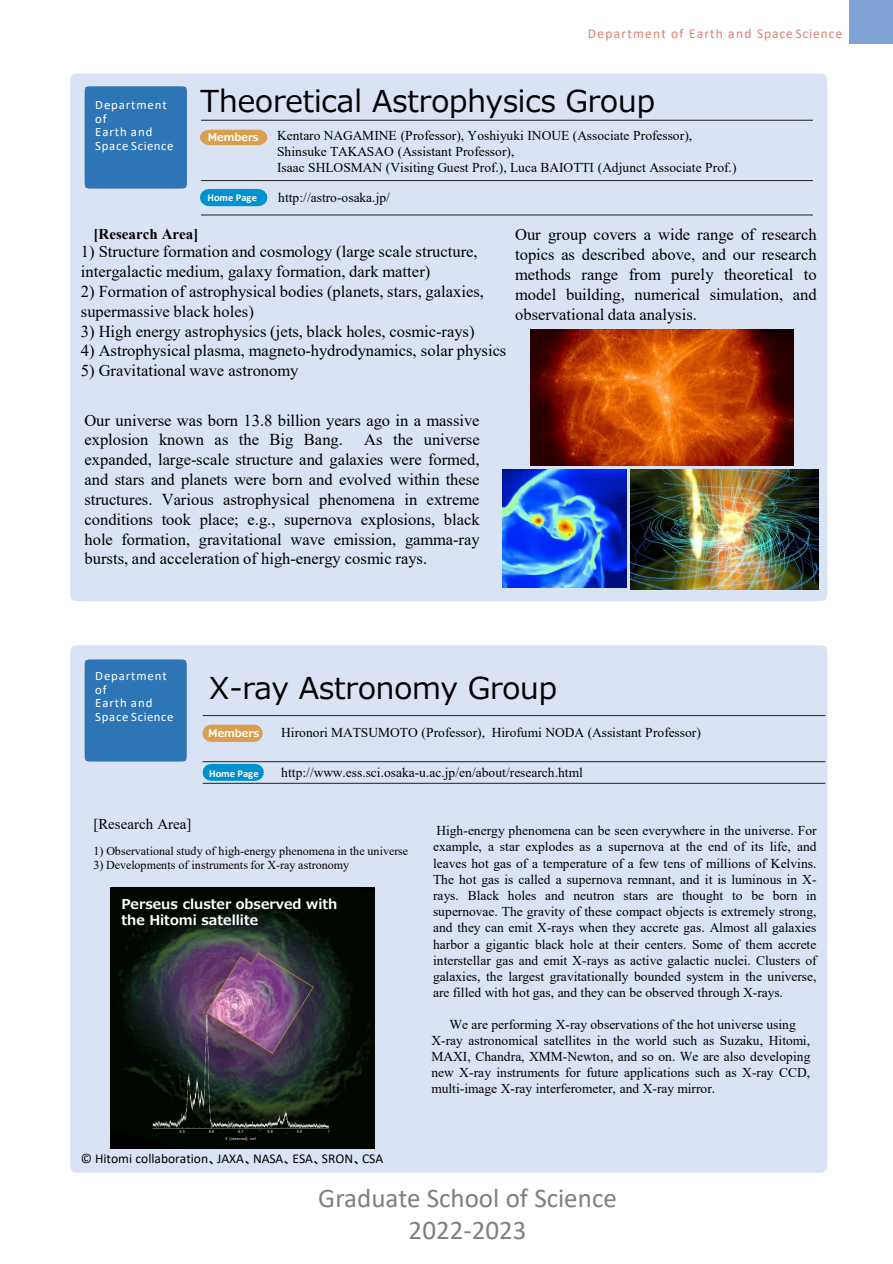
<style>
.page{position:relative;width:893px;height:1264px;background:#fff}
.page>*{position:absolute;margin:0;border:0;box-sizing:border-box;transform-origin:0 0}
.t1{font:30px "Meiryo";color:#000}
.t2{font:27px/31.8px "Calibri";color:#7f7f7f;text-align:center}
.t3{font:16.5px/19.8px "Times New Roman";color:#000}
.t4{font:700 15px "Times New Roman";color:#000}
.t5{font:15px "Times New Roman";color:#000}
.t6{font:13.5px/16.2px "Times New Roman";color:#000;text-align:justify}
.t7{font:700 13.5px "Meiryo";color:#fff}
.t8{font:13.5px "Calibri";color:#000}
.t9{font:13.5px "Calibri";letter-spacing:.085em;color:#df8074}
.t10{font:12.75px/13.5px "Calibri";letter-spacing:.065em;color:#fff}
.t11{font:12px "Times New Roman";color:#000}
.t12{font:700 10.5px "Calibri";letter-spacing:.005em;color:#fff}
.t13{font:700 10.5px "Meiryo";letter-spacing:.005em;color:#fff}
.s1{font-family:"MS P Gothic"}
</style>
<div class="page">
<div style="left:70px;top:73px;width:757px;height:528px;background:#dae3f3"></div>
<div style="left:70px;top:645px;width:757px;height:527px;background:#dae3f3"></div>
<div style="left:85px;top:86px;width:102px;height:102px;background:#2e75b6"></div>
<div style="left:85px;top:659px;width:102px;height:102px;background:#2e75b6"></div>
<div style="left:849px;top:0;width:43px;height:43px;background:#7fa3d5"></div>
<hr style="left:201px;top:215px;width:611px;height:1px;background:#231f20">
<svg style="left:200px;top:130px;width:67px;height:15px"></svg>
<svg style="left:200px;top:189px;width:67px;height:17px"></svg>
<hr style="left:201px;top:180px;width:611px;height:1px;background:#231f20">
<hr style="left:201px;top:120px;width:611px;height:1px;background:#231f20">
<img style="left:503px;top:469px;width:124px;height:119px">
<img style="left:531px;top:330px;width:262px;height:135px">
<img style="left:630px;top:469px;width:188px;height:120px">
<hr style="left:203px;top:782px;width:622px;height:1px;background:#231f20">
<svg style="left:202px;top:724px;width:61px;height:17px"></svg>
<svg style="left:203px;top:763px;width:61px;height:17px"></svg>
<hr style="left:203px;top:761px;width:622px;height:1px;background:#231f20">
<hr style="left:203px;top:715px;width:622px;height:1px;background:#231f20">
<img style="left:111px;top:887px;width:264px;height:261px">
<p class="t10" style="left:95px;top:98px;width:73px">Department of</p>
<p class="t10" style="left:95px;top:125px;width:80px">Earth and<br>Space Science</p>
<p class="t9" style="left:588px;top:24px;width:256px">Department of Earth and Space Science</p>
<p class="t1" style="left:200px;top:80px;width:456px">Theoretical Astrophysics Group</p>
<p class="t13" style="left:208px;top:129px;width:52px">Members</p>
<p class="t12" style="left:207px;top:190px;width:51px">Home Page</p>
<p class="t6" style="left:277px;top:127px;width:416px">Kentaro NAGAMINE (Professor), Yoshiyuki INOUE (Associate Professor),</p>
<p class="t6" style="left:277px;top:143px;width:239px">Shinsuke TAKASAO (Assistant Professor),</p>
<p class="t6" style="left:277px;top:159px;width:461px">Isaac SHLOSMAN (Visiting Guest Prof.), Luca BAIOTTI (Adjunct Associate Prof.)</p>
<p class="t6" style="left:278px;top:189px;width:113px">http://astro-osaka.jp/</p>
<p class="t4" style="left:93px;top:223px;width:106px">[Research Area]</p>
<p class="t3" style="left:81px;top:241px;width:398px">1) Structure formation and cosmology (large scale structure, intergalactic medium, galaxy formation, dark matter)</p>
<p class="t3" style="left:81px;top:281px;width:404px">2) Formation of astrophysical bodies (planets, stars, galaxies, supermassive black holes)</p>
<p class="t3" style="left:81px;top:320px;width:395px">3) High energy astrophysics (jets, black holes, cosmic-rays)</p>
<p class="t3" style="left:81px;top:340px;width:427px">4) Astrophysical plasma, magneto-hydrodynamics, solar physics</p>
<p class="t3" style="left:81px;top:360px;width:219px">5) Gravitational wave astronomy</p>
<p class="t3" style="left:515px;top:224px;width:303px;text-align:justify">Our group covers a wide range of research topics as described above, and our research methods range from purely theoretical to model building, numerical simulation, and observational data analysis.</p>
<p class="t3" style="left:84px;top:409px;width:396px">Our universe was born 13.8 billion years ago in a massive explosion known as the Big Bang.</p>
<p class="t3" style="left:84px;top:429px;width:397px;text-align:justify;text-indent:280px">As the universe expanded, large-scale structure and galaxies were formed, and stars and planets were born and evolved within these structures. Various astrophysical phenomena in extreme conditions took place; e.g., supernova explosions, black hole formation, gravitational wave emission, gamma-ray bursts, and acceleration of high-energy cosmic rays.</p>
<p class="t10" style="left:95px;top:669px;width:73px">Department of</p>
<p class="t10" style="left:95px;top:696px;width:80px">Earth and<br>Space Science</p>
<p class="t1" style="left:209px;top:666px;width:349px">X-ray Astronomy Group</p>
<p class="t13" style="left:208px;top:725px;width:52px">Members</p>
<p class="t12" style="left:209px;top:765px;width:51px">Home Page</p>
<p class="t6" style="left:281px;top:724px;width:421px">Hironori MATSUMOTO (Professor), Hirofumi NODA (Assistant Professor)</p>
<p class="t6" style="left:281px;top:764px;width:303px">http://www.ess.sci.osaka-u.ac.jp/en/about/research.html</p>
<p class="t5" style="left:93px;top:813px;width:100px">[Research Area]</p>
<p class="t11" style="left:93px;top:842px;width:316px">1) Observational study of high-energy phenomena in the universe</p>
<p class="t11" style="left:93px;top:856px;width:257px">3) Developments of instruments for X-ray astronomy</p>
<p class="t7" style="left:121px;top:894px;width:217px">Perseus cluster observed with</p>
<p class="t7" style="left:121px;top:910px;width:138px">the Hitomi satellite</p>
<p class="t8" style="left:81px;top:1148px;width:304px">© Hitomi collaboration<span class="s1">、</span>JAXA<span class="s1">、</span>NASA<span class="s1">、</span>ESA<span class="s1">、</span>SRON<span class="s1">、</span>CSA</p>
<p class="t6" style="left:433px;top:822px;width:385px">High-energy phenomena can be seen everywhere in the universe. For example, a star explodes as a supernova at the end of its life, and leaves hot gas of a temperature of a few tens of millions of Kelvins.<br>The hot gas is called a supernova remnant, and it is luminous in X&shy;rays. Black holes and neutron stars are thought to be born in supernovae. The gravity of these compact objects is extremely strong, and they can emit X-rays when they accrete gas. Almost all galaxies harbor a gigantic black hole at their centers. Some of them accrete interstellar gas and emit X-rays as active galactic nuclei. Clusters of galaxies, the largest gravitationally bounded system in the universe, are filled with hot gas, and they can be observed through X-rays.</p>
<p class="t6" style="left:449px;top:1015px;width:348px">We are performing X-ray observations of the hot universe using</p>
<p class="t6" style="left:431px;top:1031px;width:380px">X-ray astronomical satellites in the world such as Suzaku, Hitomi, MAXI, Chandra, XMM-Newton, and so on. We are also developing new X-ray instruments for future applications such as X-ray CCD, multi-image X-ray interferometer, and X-ray mirror.</p>
<p class="t2" style="left:318px;top:1180px;width:300px">Graduate School of Science<br>2022-2023</p>
</div>
